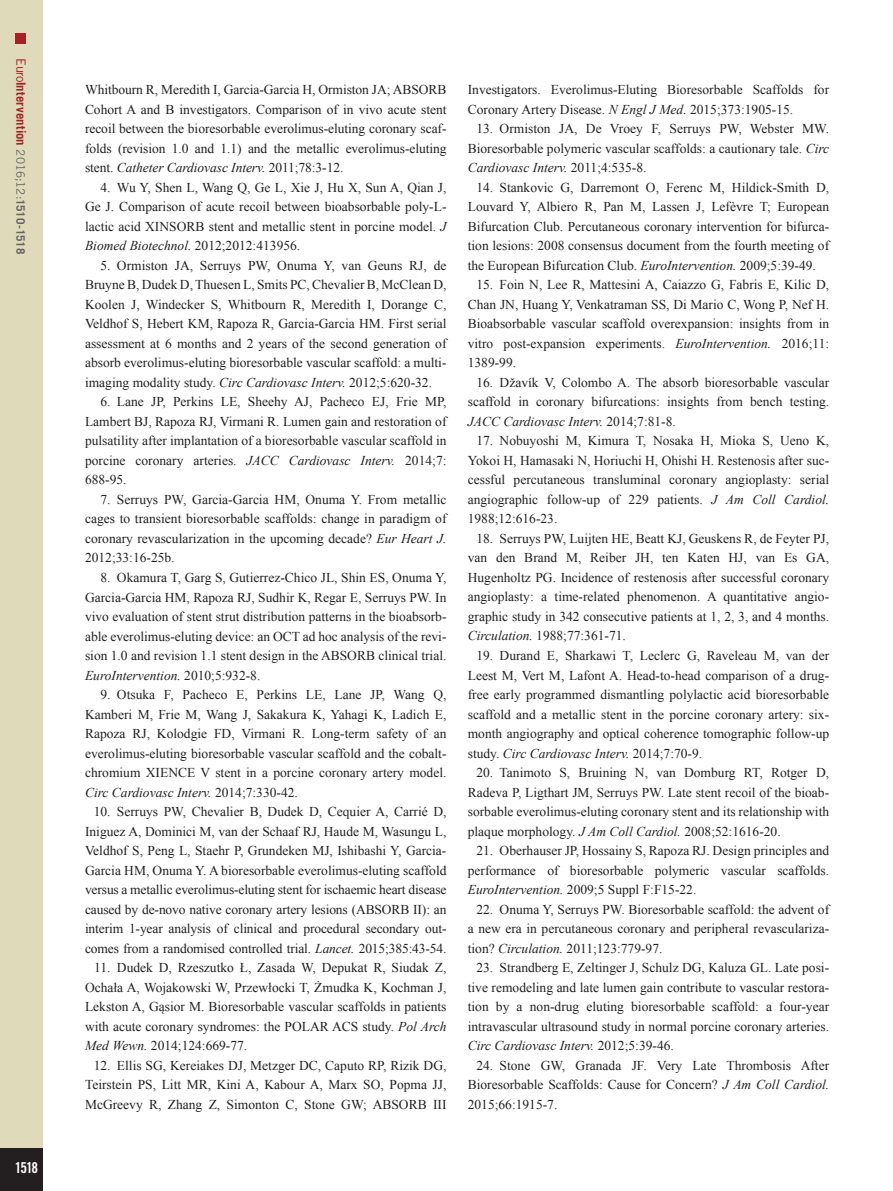
<style>
.page{position:relative;width:893px;height:1191px;background:#fff}
.page>*{position:absolute;margin:0;border:0;box-sizing:border-box;transform-origin:0 0}
.t1{font:15px "Trade Gothic LT Std Bd Cn 20";color:#fff}
.references{font:13.5px/19.5px "Times New Roman";color:#231f20;text-align:justify}
.t2{font:700 12.75px "Trade Gothic LT Std";letter-spacing:.005em;color:#a72023}
.s1{font-weight:400}
.s2{font-weight:400;font-size:11.7px;color:#636366}
.s3{font-size:11.7px;color:#636366}
.s4{font-style:italic}
</style>
<div class="page">
<div style="left:0;top:0;width:43px;height:1191px;background:#dedaba"></div>
<div style="left:16px;top:34px;width:10px;height:10px;background:#a72023"></div>
<div style="left:0;top:1148px;width:43px;height:43px;background:#231f20"></div>
<p class="t2" style="left:29px;top:58px;width:197px;rotate:90deg"><span class="s1">Euro</span>Intervention <span class="s2">2016;12:</span><span class="s3">1510-1518</span></p>
<p class="t1" style="left:15px;top:1158px;width:25px">1518</p>
<p class="references" style="left:85px;top:80px;width:363px">Whitbourn R, Meredith I, Garcia-Garcia H, Ormiston JA; ABSORB Cohort A and B investigators. Comparison of in vivo acute stent recoil between the bioresorbable everolimus-eluting coronary scaf&shy;folds (revision 1.0 and 1.1) and the metallic everolimus-eluting stent. <span class="s4">Catheter Cardiovasc Interv.</span> 2011;78:3-12.</p>
<p class="references" style="left:85px;top:177px;width:363px;text-indent:15px">4. Wu Y, Shen L, Wang Q, Ge L, Xie J, Hu X, Sun A, Qian J, Ge J. Comparison of acute recoil between bioabsorbable poly-L&shy;lactic acid XINSORB stent and metallic stent in porcine model. <span class="s4">J Biomed Biotechnol.</span> 2012;2012:413956.</p>
<p class="references" style="left:85px;top:255px;width:363px;text-indent:15px">5. Ormiston JA, Serruys PW, Onuma Y, van Geuns RJ, de Bruyne B, Dudek D, Thuesen L, Smits PC, Chevalier B, McClean D, Koolen J, Windecker S, Whitbourn R, Meredith I, Dorange C, Veldhof S, Hebert KM, Rapoza R, Garcia-Garcia HM. First serial assessment at 6 months and 2 years of the second generation of absorb everolimus-eluting bioresorbable vascular scaffold: a multi&shy;imaging modality study. <span class="s4">Circ Cardiovasc Interv.</span> 2012;5:620-32.</p>
<p class="references" style="left:85px;top:392px;width:363px;text-indent:15px">6. Lane JP, Perkins LE, Sheehy AJ, Pacheco EJ, Frie MP, Lambert BJ, Rapoza RJ, Virmani R. Lumen gain and restoration of pulsatility after implantation of a bioresorbable vascular scaffold in porcine coronary arteries. <span class="s4">JACC Cardiovasc Interv.</span> 2014;7:<br>688-95.</p>
<p class="references" style="left:85px;top:489px;width:363px;text-indent:15px">7. Serruys PW, Garcia-Garcia HM, Onuma Y. From metallic cages to transient bioresorbable scaffolds: change in paradigm of coronary revascularization in the upcoming decade? <span class="s4">Eur Heart J.<br></span>2012;33:16-25b.</p>
<p class="references" style="left:85px;top:567px;width:363px;text-indent:15px">8. Okamura T, Garg S, Gutierrez-Chico JL, Shin ES, Onuma Y, Garcia-Garcia HM, Rapoza RJ, Sudhir K, Regar E, Serruys PW. In vivo evaluation of stent strut distribution patterns in the bioabsorb&shy;able everolimus-eluting device: an OCT ad hoc analysis of the revi&shy;sion 1.0 and revision 1.1 stent design in the ABSORB clinical trial.<br><span class="s4">EuroIntervention.</span> 2010;5:932-8.</p>
<p class="references" style="left:85px;top:684px;width:363px;text-indent:15px">9. Otsuka F, Pacheco E, Perkins LE, Lane JP, Wang Q, Kamberi M, Frie M, Wang J, Sakakura K, Yahagi K, Ladich E, Rapoza RJ, Kolodgie FD, Virmani R. Long-term safety of an everolimus-eluting bioresorbable vascular scaffold and the cobalt&shy;chromium XIENCE V stent in a porcine coronary artery model.<br><span class="s4">Circ Cardiovasc Interv.</span> 2014;7:330-42.</p>
<p class="references" style="left:85px;top:801px;width:363px;text-indent:9px">10. Serruys PW, Chevalier B, Dudek D, Cequier A, Carrié D, Iniguez A, Dominici M, van der Schaaf RJ, Haude M, Wasungu L, Veldhof S, Peng L, Staehr P, Grundeken MJ, Ishibashi Y, Garcia-Garcia HM, Onuma Y. A bioresorbable everolimus-eluting scaffold versus a metallic everolimus-eluting stent for ischaemic heart disease caused by de-novo native coronary artery lesions (ABSORB II): an interim 1-year analysis of clinical and procedural secondary out&shy;comes from a randomised controlled trial. <span class="s4">Lancet.</span> 2015;385:43-54.</p>
<p class="references" style="left:85px;top:957px;width:363px;text-indent:9px">11. Dudek D, Rzeszutko Ł, Zasada W, Depukat R, Siudak Z, Ochała A, Wojakowski W, Przewłocki T, Żmudka K, Kochman J, Lekston A, Gąsior M. Bioresorbable vascular scaffolds in patients with acute coronary syndromes: the POLAR ACS study. <span class="s4">Pol Arch Med Wewn.</span> 2014;124:669-77.</p>
<p class="references" style="left:85px;top:1055px;width:363px;text-indent:9px">12. Ellis SG, Kereiakes DJ, Metzger DC, Caputo RP, Rizik DG, Teirstein PS, Litt MR, Kini A, Kabour A, Marx SO, Popma JJ, McGreevy R, Zhang Z, Simonton C, Stone GW; ABSORB III</p>
<p class="references" style="left:468px;top:80px;width:363px">Investigators. Everolimus-Eluting Bioresorbable Scaffolds for<br>Coronary Artery Disease. <span class="s4">N Engl J Med.</span> 2015;373:1905-15.</p>
<p class="references" style="left:468px;top:119px;width:363px;text-indent:9px">13. Ormiston JA, De Vroey F, Serruys PW, Webster MW.<br>Bioresorbable polymeric vascular scaffolds: a cautionary tale. <span class="s4">Circ Cardiovasc Interv.</span> 2011;4:535-8.</p>
<p class="references" style="left:468px;top:177px;width:363px;text-indent:9px">14. Stankovic G, Darremont O, Ferenc M, Hildick-Smith D, Louvard Y, Albiero R, Pan M, Lassen J, Lefèvre T; European Bifurcation Club. Percutaneous coronary intervention for bifurca&shy;tion lesions: 2008 consensus document from the fourth meeting of the European Bifurcation Club. <span class="s4">EuroIntervention.</span> 2009;5:39-49.</p>
<p class="references" style="left:468px;top:275px;width:363px;text-indent:9px">15. Foin N, Lee R, Mattesini A, Caiazzo G, Fabris E, Kilic D, Chan JN, Huang Y, Venkatraman SS, Di Mario C, Wong P, Nef H.<br>Bioabsorbable vascular scaffold overexpansion: insights from in vitro post-expansion experiments. <span class="s4">EuroIntervention.</span> 2016;11:<br>1389-99.</p>
<p class="references" style="left:468px;top:372px;width:363px;text-indent:9px">16. Džavík V, Colombo A. The absorb bioresorbable vascular scaffold in coronary bifurcations: insights from bench testing.<br><span class="s4">JACC Cardiovasc Interv.</span> 2014;7:81-8.</p>
<p class="references" style="left:468px;top:431px;width:363px;text-indent:9px">17. Nobuyoshi M, Kimura T, Nosaka H, Mioka S, Ueno K, Yokoi H, Hamasaki N, Horiuchi H, Ohishi H. Restenosis after suc&shy;cessful percutaneous transluminal coronary angioplasty: serial angiographic follow-up of 229 patients. <span class="s4">J Am Coll Cardiol.<br></span>1988;12:616-23.</p>
<p class="references" style="left:468px;top:528px;width:363px;text-indent:9px">18. Serruys PW, Luijten HE, Beatt KJ, Geuskens R, de Feyter PJ, van den Brand M, Reiber JH, ten Katen HJ, van Es GA, Hugenholtz PG. Incidence of restenosis after successful coronary angioplasty: a time-related phenomenon. A quantitative angio&shy;graphic study in 342 consecutive patients at 1, 2, 3, and 4 months.<br><span class="s4">Circulation.</span> 1988;77:361-71.</p>
<p class="references" style="left:468px;top:645px;width:363px;text-indent:9px">19. Durand E, Sharkawi T, Leclerc G, Raveleau M, van der Leest M, Vert M, Lafont A. Head-to-head comparison of a drug&shy;free early programmed dismantling polylactic acid bioresorbable scaffold and a metallic stent in the porcine coronary artery: six&shy;month angiography and optical coherence tomographic follow-up study. <span class="s4">Circ Cardiovasc Interv.</span> 2014;7:70-9.</p>
<p class="references" style="left:468px;top:762px;width:363px;text-indent:9px">20. Tanimoto S, Bruining N, van Domburg RT, Rotger D, Radeva P, Ligthart JM, Serruys PW. Late stent recoil of the bioab&shy;sorbable everolimus-eluting coronary stent and its relationship with plaque morphology. <span class="s4">J Am Coll Cardiol.</span> 2008;52:1616-20.</p>
<p class="references" style="left:468px;top:840px;width:363px;text-indent:9px">21. Oberhauser JP, Hossainy S, Rapoza RJ. Design principles and performance of bioresorbable polymeric vascular scaffolds.<br><span class="s4">EuroIntervention.</span> 2009;5 Suppl F:F15-22.</p>
<p class="references" style="left:468px;top:899px;width:363px;text-indent:9px">22. Onuma Y, Serruys PW. Bioresorbable scaffold: the advent of a new era in percutaneous coronary and peripheral revasculariza&shy;tion? <span class="s4">Circulation.</span> 2011;123:779-97.</p>
<p class="references" style="left:468px;top:957px;width:363px;text-indent:9px">23. Strandberg E, Zeltinger J, Schulz DG, Kaluza GL. Late posi&shy;tive remodeling and late lumen gain contribute to vascular restora&shy;tion by a non-drug eluting bioresorbable scaffold: a four-year intravascular ultrasound study in normal porcine coronary arteries.<br><span class="s4">Circ Cardiovasc Interv.</span> 2012;5:39-46.</p>
<p class="references" style="left:468px;top:1055px;width:363px;text-indent:9px">24. Stone GW, Granada JF. Very Late Thrombosis After Bioresorbable Scaffolds: Cause for Concern? <span class="s4">J Am Coll Cardiol.<br></span>2015;66:1915-7.</p>
</div>
